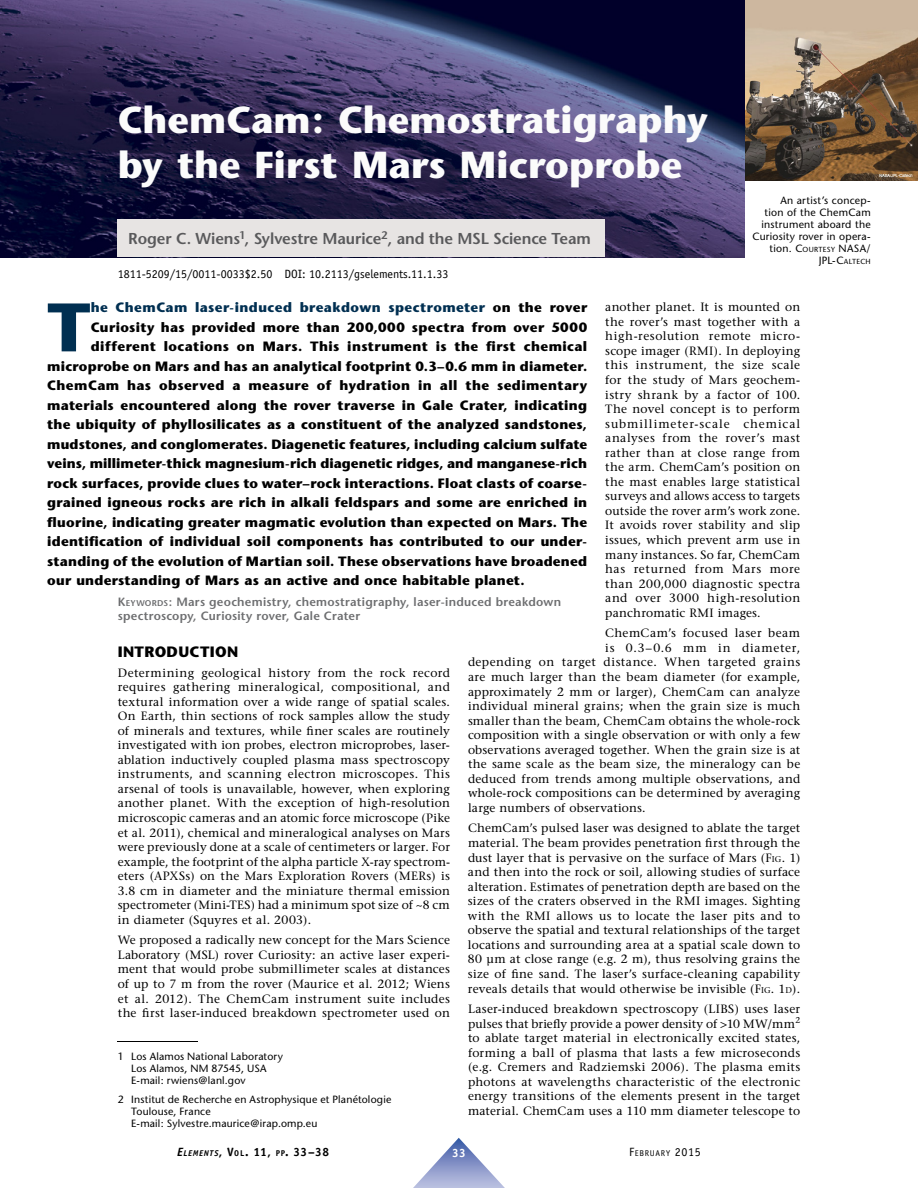
<style>
.page{position:relative;width:918px;height:1188px;background:#fff}
.page>*{position:absolute;margin:0;border:0;box-sizing:border-box;transform-origin:0 0}
.t1{font:700 68.4px "Stone Sans";color:#002f51}
.t2{font:700 37.5px/45px "Stone Sans";color:#fbfbfb}
.t3{font:600 15.75px "Stone Sans";letter-spacing:-.005em;color:#59595b}
.t4{font:700 15px "Stone Sans";letter-spacing:.02em;color:#000}
.t5{font:700 13.5px "Stone Sans";letter-spacing:.015em;color:#000}
.t6{font:700 13.5px "Stone Sans";letter-spacing:.03em;color:#002f51}
.t7{font:12px/14.5px "Stone Serif";letter-spacing:.02em;color:#000;text-align:justify}
.t8{font:600 12px/14.5px "Stone Sans";letter-spacing:.02em;color:#6d6e70}
.t9{font:12px "Officina Sans";color:#000}
.t10{font:12px "Stone Serif";letter-spacing:.04em;color:#000}
.t11{font:700 12px "Officina Sans";color:#000}
.t12{font:12px "Stone Serif";letter-spacing:.065em;color:#000}
.t13{font:700 12px "Officina Sans";color:#fff}
.t14{font:10.5px/12px "Stone Sans";letter-spacing:.02em;color:#000}
.t15{font:8.4px "Officina Sans";letter-spacing:.08em;color:#000}
.t16{font:7.35px "Stone Sans";letter-spacing:.03em;color:#000}
.s1{font-size:7.35px}
.s2{font-size:10.5px}
.s3{color:#000}
.s4{font-size:8.4px}
.s5{font-style:italic}
.s6{font-style:italic;font-size:8.4px}
.s7{font-size:12px}
</style>
<div class="page">
<svg style="left:413px;top:1138px;width:92px;height:50px"></svg>
<img style="left:745px;top:0;width:173px;height:181px">
<img style="left:0;top:0;width:745px;height:257px">
<div style="left:118px;top:220px;width:487px;height:37px;background:#e7e4e3"></div>
<hr style="left:118px;top:1041px;width:80px;height:1px;background:#000">
<h2 class="t2" style="left:118px;top:101px;width:592px">ChemCam: Chemostratigraphy by the First Mars Microprobe</h2>
<h3 class="t3" style="left:128px;top:233px;width:464px">Roger C. Wiens<sup>1</sup>, Sylvestre Maurice<sup>2</sup>, and the MSL Science Team</h3>
<p class="t9" style="left:118px;top:270px;width:332px">1811-5209/15/0011-0033$2.50 DOI: 10.2113/gselements.11.1.33</p>
<p class="t14" style="left:752px;top:195px;width:120px;text-align:right">An artist’s concep-<br>tion of the ChemCam instrument aboard the<br>Curiosity rover in opera&shy;tion. C<span class="s1">OURTESY</span> NASA/</p>
<p class="t16" style="left:819px;top:258px;width:54px"><span class="s2">JPL-C</span>ALTECH</p>
<h1 class="t1" style="left:47px;top:301px;width:45px">T</h1>
<p class="t6" style="left:91px;top:302px;width:498px">he ChemCam laser-induced breakdown spectrometer <span class="s3">on the rover</span></p>
<p class="t7" style="left:605px;top:301px;width:197px">another planet. It is mounted on the rover’s mast together with a high- resolution remote micro&shy;scope imager (RMI). In deploying this instrument, the size scale for the study of Mars geochem&shy;istry shrank by a factor of 100.<br>The novel concept is to perform submillimeter-scale chemical analyses from the rover’s mast rather than at close range from the arm. ChemCam’s position on the mast enables large statistical surveys and allows access to targets outside the rover arm’s work zone.<br>It avoids rover stability and slip issues, which prevent arm use in many instances. So far, ChemCam has returned from Mars more than 200,000 diagnostic spectra and over 3000 high-resolution panchromatic RMI images.</p>
<p class="t7" style="left:605px;top:627px;width:196px">ChemCam’s focused laser beam</p>
<p class="t12" style="left:605px;top:643px;width:196px">is 0.3–0.6 mm in diameter,</p>
<p class="t10" style="left:468px;top:658px;width:334px">depending on target distance. When targeted grains</p>
<p class="t7" style="left:468px;top:671px;width:334px">are much larger than the beam diameter (for example,</p>
<p class="t7" style="left:468px;top:685px;width:334px">approximately 2 mm or larger), ChemCam can analyze</p>
<p class="t7" style="left:468px;top:700px;width:334px">individual mineral grains; when the grain size is much</p>
<p class="t7" style="left:468px;top:714px;width:334px">smaller than the beam, ChemCam obtains the whole-rock</p>
<p class="t7" style="left:468px;top:729px;width:334px">composition with a single observation or with only a few</p>
<p class="t7" style="left:468px;top:744px;width:334px">observations averaged together. When the grain size is at</p>
<p class="t7" style="left:468px;top:758px;width:334px">the same scale as the beam size, the mineralogy can be</p>
<p class="t7" style="left:468px;top:773px;width:334px">deduced from trends among multiple observations, and</p>
<p class="t7" style="left:468px;top:787px;width:334px">whole-rock compositions can be determined by averaging</p>
<p class="t7" style="left:468px;top:802px;width:179px">large numbers of observations.</p>
<p class="t7" style="left:468px;top:822px;width:334px">ChemCam’s pulsed laser was designed to ablate the target material. The beam provides penetration first through the dust layer that is pervasive on the surface of Mars (F<span class="s4">IG</span>. 1) and then into the rock or soil, allowing studies of surface alteration. Estimates of penetration depth are based on the sizes of the craters observed in the RMI images. Sighting with the RMI allows us to locate the laser pits and to observe the spatial and textural relationships of the target locations and surrounding area at a spatial scale down to 80 µm at close range (e.g. 2 m), thus resolving grains the size of fine sand. The laser’s surface-cleaning capability reveals details that would otherwise be invisible (F<span class="s4">IG</span>. 1<span class="s4">D</span>).</p>
<p class="t7" style="left:468px;top:1003px;width:334px">Laser-induced breakdown spectroscopy (LIBS) uses laser pulses that briefly provide a power density of &gt;10 MW/mm<sup>2 </sup>to ablate target material in electronically excited states, forming a ball of plasma that lasts a few microseconds (e.g. Cremers and Radziemski 2006). The plasma emits photons at wavelengths characteristic of the electronic energy transitions of the elements present in the target material. ChemCam uses a 110 mm diameter telescope to</p>
<p class="t5" style="left:91px;top:322px;width:498px">Curiosity has provided more than 200,000 spectra from over 5000</p>
<p class="t5" style="left:91px;top:341px;width:498px">different locations on Mars. This instrument is the first chemical</p>
<p class="t5" style="left:47px;top:361px;width:542px">microprobe on Mars and has an analytical footprint 0.3–0.6 mm in diameter.</p>
<p class="t5" style="left:47px;top:380px;width:541px">ChemCam has observed a measure of hydration in all the sedimentary</p>
<p class="t5" style="left:47px;top:400px;width:541px">materials encountered along the rover traverse in Gale Crater, indicating</p>
<p class="t5" style="left:47px;top:419px;width:541px">the ubiquity of phyllosilicates as a constituent of the analyzed sandstones,</p>
<p class="t5" style="left:47px;top:439px;width:542px">mudstones, and conglomerates. Diagenetic features, including calcium sulfate</p>
<p class="t5" style="left:47px;top:458px;width:541px">veins, millimeter-thick magnesium-rich diagenetic ridges, and manganese-rich</p>
<p class="t5" style="left:47px;top:478px;width:541px">rock surfaces, provide clues to water–rock interactions. Float clasts of coarse-</p>
<p class="t5" style="left:47px;top:497px;width:542px">grained igneous rocks are rich in alkali feldspars and some are enriched in</p>
<p class="t5" style="left:47px;top:517px;width:541px">fluorine, indicating greater magmatic evolution than expected on Mars. The</p>
<p class="t5" style="left:47px;top:536px;width:542px">identification of individual soil components has contributed to our under-</p>
<p class="t5" style="left:47px;top:556px;width:541px">standing of the evolution of Martian soil. These observations have broadened</p>
<p class="t5" style="left:47px;top:575px;width:479px">our understanding of Mars as an active and once habitable planet.</p>
<p class="t8" style="left:118px;top:596px;width:445px">K<span class="s4">EYWORDS</span>: Mars geochemistry, chemostratigraphy, laser-induced breakdown spectroscopy, Curiosity rover, Gale Crater</p>
<p class="t4" style="left:118px;top:646px;width:122px">INTRODUCTION</p>
<p class="t7" style="left:118px;top:666px;width:334px">Determining geological history from the rock record requires gathering mineralogical, compositional, and textural information over a wide range of spatial scales.<br>On Earth, thin sections of rock samples allow the study of minerals and textures, while finer scales are routinely investigated with ion probes, electron microprobes, laser&shy;ablation inductively coupled plasma mass spectroscopy instruments, and scanning electron microscopes. This arsenal of tools is unavailable, however, when exploring another planet. With the exception of high-resolution microscopic cameras and an atomic force microscope (Pike et al. 2011), chemical and mineralogical analyses on Mars were previously done at a scale of centimeters or larger. For example, the footprint of the alpha particle X-ray spectrom&shy;eters (APXSs) on the Mars Exploration Rovers (MERs) is 3.8 cm in diameter and the miniature thermal emission spectrometer (Mini-TES) had a minimum spot size of ~8 cm in diameter (Squyres et al. 2003).</p>
<p class="t7" style="left:118px;top:934px;width:334px">We proposed a radically new concept for the Mars Science Laboratory (MSL) rover Curiosity: an active laser experi&shy;ment that would probe submillimeter scales at distances of up to 7 m from the rover (Maurice et al. 2012; Wiens et al. 2012). The ChemCam instrument suite includes the first laser-induced breakdown spectrometer used on</p>
<p class="t14" style="left:131px;top:1051px;width:153px;text-indent:-13px">1 Los Alamos National Laboratory<br>Los Alamos, NM 87545, USA<br>E-mail: rwiens@lanl.gov</p>
<p class="t14" style="left:131px;top:1095px;width:262px;text-indent:-13px">2 Institut de Recherche en Astrophysique et Planétologie<br>Toulouse, France<br>E-mail: Sylvestre.maurice@irap.omp.eu</p>
<p class="t11" style="left:177px;top:1147px;width:154px"><span class="s5">E</span><span class="s6">LEMENTS</span>, V<span class="s4">OL</span>. 11, <span class="s4">PP</span>. 33–38</p>
<p class="t13" style="left:452px;top:1149px;width:15px">33</p>
<p class="t15" style="left:629px;top:1150px;width:73px"><span class="s7">F</span>EBRUARY <span class="s7">2015</span></p>
</div>
